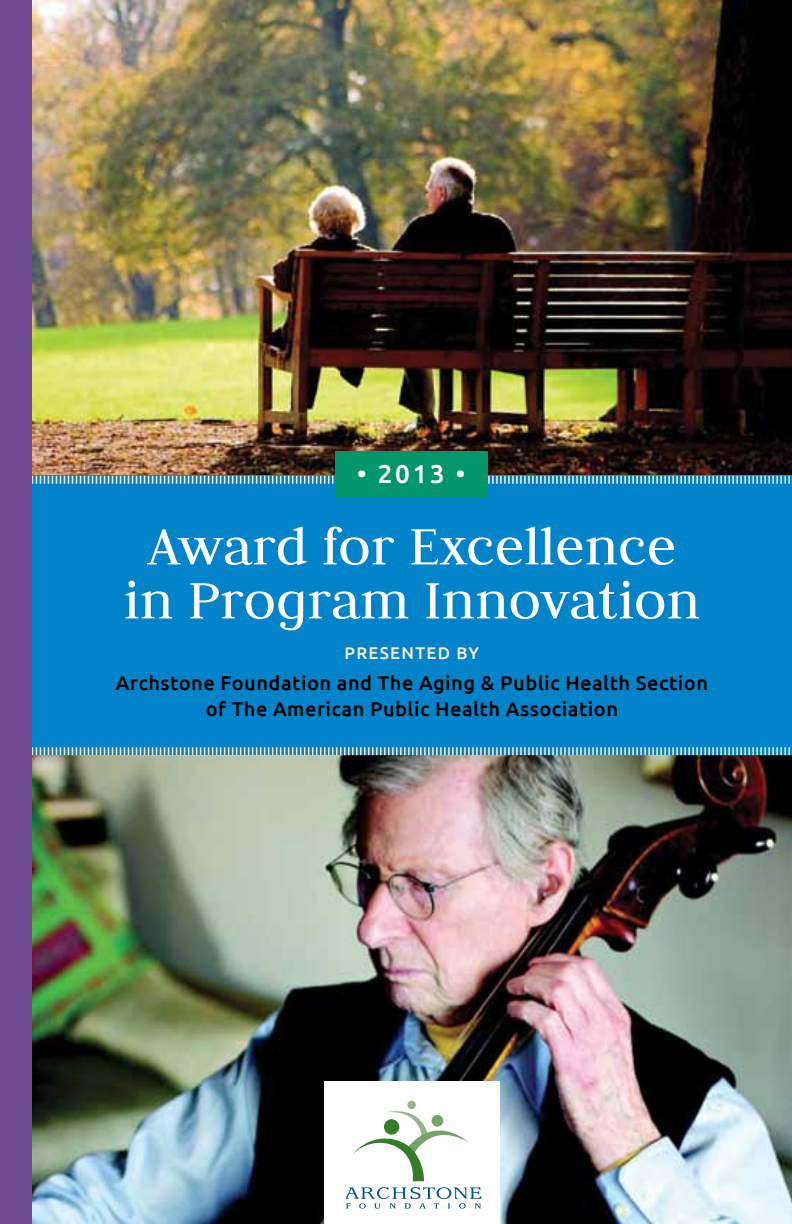
<style>
.page{position:relative;width:792px;height:1224px;background:#fff}
.page>*{position:absolute;margin:0;border:0;box-sizing:border-box;transform-origin:0 0}
.t1{font:60px/54px "Judson";color:#fff;text-align:center}
.t2{font:500 26px "Ubuntu";color:#fff}
.t3{font:500 20px/26px "Ubuntu";letter-spacing:.025em;color:#000;text-align:center}
.t4{font:500 17px "Ubuntu";letter-spacing:.075em;color:#f7ecd3}
</style>
<div class="page">
<img style="left:32px;top:0;width:760px;height:476px">
<img style="left:32px;top:755px;width:760px;height:469px">
<div style="left:31px;top:476px;width:761px;height:279px;background:#0083c8"></div>
<div style="left:324px;top:1081px;width:176px;height:143px;background:#fff"></div>
<svg style="left:353px;top:1107px;width:116px;height:74px"></svg>
<div style="left:384px;top:1119px;width:15px;height:16px;background:#387c2b;border-radius:50%"></div>
<div style="left:407px;top:1101px;width:9px;height:8px;background:#92b78b;border-radius:50%"></div>
<div style="left:432px;top:1115px;width:11px;height:12px;background:#74a36b;border-radius:50%"></div>
<svg style="left:346px;top:1187px;width:135px;height:22px"></svg>
<svg style="left:32px;top:476px;width:758px;height:8px"></svg>
<svg style="left:32px;top:747px;width:758px;height:8px"></svg>
<div style="left:336px;top:451px;width:152px;height:47px;background:#009669"></div>
<div style="left:0;top:0;width:32px;height:1224px;background:#714993"></div>
<h2 class="t2" style="left:357px;top:457px;width:110px">• 2013 •</h2>
<h1 class="t1" style="left:124px;top:518px;width:578px">Award for Excellence in Program Innovation</h1>
<p class="t4" style="left:345px;top:642px;width:136px">Presented by</p>
<p class="t3" style="left:116px;top:669px;width:594px">Archstone Foundation and The Aging &amp; Public Health Section of The American Public Health Association</p>
</div>
